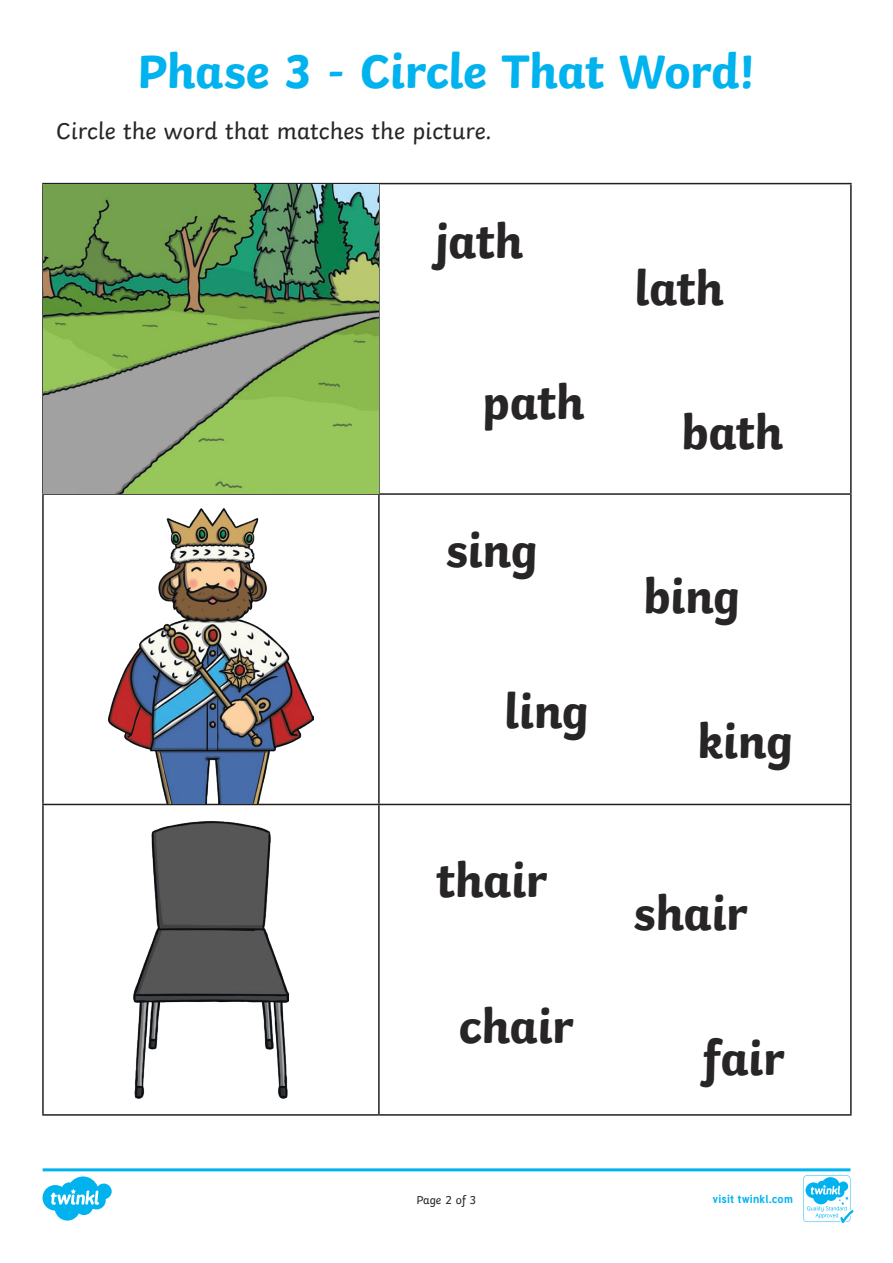
<style>
.page{position:relative;width:893px;height:1263px;background:#fff}
.page>*{position:absolute;margin:0;border:0;box-sizing:border-box;transform-origin:0 0}
.Heading_1{font:700 49.5px "Twinkl";letter-spacing:-.01em;color:#282526}
.Heading_1-2{font:700 49.5px "Twinkl";letter-spacing:-.01em;color:#00b3ef}
.KS1_Body_Copy{font:24px "Twinkl";color:#282526}
.t1{font:12px "Twinkl";letter-spacing:-.005em;color:#282526}
.t2{font:700 11.4px "Tuffy";letter-spacing:.015em;color:#00b3ef}
</style>
<div class="page">
<hr style="left:42px;top:183px;width:337px;height:1px;background:#231f20">
<hr style="left:42px;top:184px;width:2px;height:309px;background:#231f20">
<hr style="left:379px;top:183px;width:473px;height:1px;background:#231f20">
<hr style="left:378px;top:184px;width:2px;height:309px;background:#231f20">
<hr style="left:850px;top:184px;width:2px;height:309px;background:#231f20">
<hr style="left:42px;top:493px;width:337px;height:2px;background:#231f20">
<hr style="left:42px;top:495px;width:2px;height:309px;background:#231f20">
<hr style="left:379px;top:493px;width:473px;height:2px;background:#231f20">
<hr style="left:378px;top:495px;width:2px;height:309px;background:#231f20">
<hr style="left:850px;top:495px;width:2px;height:309px;background:#231f20">
<hr style="left:42px;top:804px;width:337px;height:1px;background:#231f20">
<hr style="left:42px;top:805px;width:2px;height:309px;background:#231f20">
<hr style="left:379px;top:804px;width:473px;height:1px;background:#231f20">
<hr style="left:378px;top:805px;width:2px;height:309px;background:#231f20">
<hr style="left:850px;top:805px;width:2px;height:309px;background:#231f20">
<hr style="left:42px;top:1114px;width:337px;height:2px;background:#231f20">
<hr style="left:379px;top:1114px;width:473px;height:2px;background:#231f20">
<img style="left:44px;top:184px;width:334px;height:309px">
<img style="left:109px;top:509px;width:204px;height:295px">
<img style="left:133px;top:821px;width:156px;height:277px">
<svg style="left:43px;top:1168px;width:810px;height:55px"></svg>
<p class="Heading_1-2" style="left:137px;top:31px;width:620px">Phase 3 - Circle That Word!</p>
<p class="KS1_Body_Copy" style="left:56px;top:112px;width:437px">Circle the word that matches the picture.</p>
<p class="Heading_1" style="left:435px;top:201px;width:90px">jath</p>
<p class="Heading_1" style="left:483px;top:362px;width:104px">path</p>
<p class="Heading_1" style="left:446px;top:509px;width:93px">sing</p>
<p class="Heading_1" style="left:504px;top:670px;width:87px">ling</p>
<p class="Heading_1" style="left:436px;top:839px;width:113px">thair</p>
<p class="Heading_1" style="left:459px;top:985px;width:116px">chair</p>
<p class="Heading_1" style="left:634px;top:247px;width:91px">lath</p>
<p class="Heading_1" style="left:681px;top:392px;width:104px">bath</p>
<p class="Heading_1" style="left:643px;top:555px;width:98px">bing</p>
<p class="Heading_1" style="left:697px;top:700px;width:97px">king</p>
<p class="Heading_1" style="left:634px;top:873px;width:116px">shair</p>
<p class="Heading_1" style="left:703px;top:1017px;width:83px">fair</p>
<p class="t1" style="left:416px;top:1191px;width:62px">Page 2 of 3</p>
<p class="t2" style="left:712px;top:1190px;width:82px">visit twinkl.com</p>
</div>
